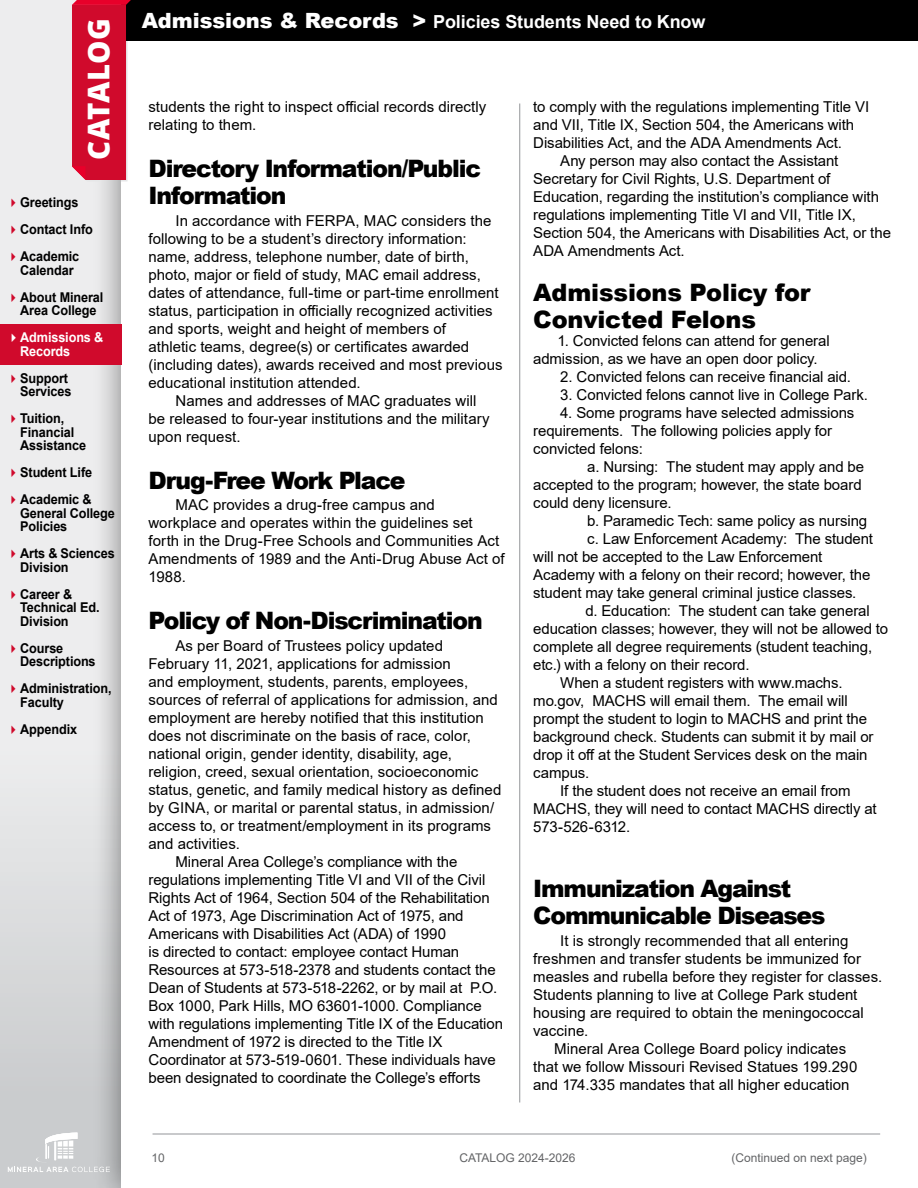
<style>
.page{position:relative;width:918px;height:1188px;background:#fff}
.page>*{position:absolute;margin:0;border:0;box-sizing:border-box;transform-origin:0 0}
.t1{font:800 30px "Open Sans";letter-spacing:.01em;color:#fff}
.t2{font:900 24px/27px "Arial";letter-spacing:-.045em;color:#000}
.t3{font:900 24px/27px "Arial";letter-spacing:-.01em;color:#000}
.t4{font:700 18px "Arial";letter-spacing:-.005em;color:#fff}
.t5{font:15px/18px "Arial";letter-spacing:-.005em;color:#000}
.t6{font:700 13.5px/13.5px "Arial";letter-spacing:-.01em;color:#000;scale:.94 1}
.t7{font:700 13.5px/13.5px "Arial";letter-spacing:-.01em;color:#fff;scale:.94 1}
.t8{font:12px "Arial";color:#636466}
.s1{font-weight:900;font-size:21px}
</style>
<div class="page">
<div style="left:0;top:0;width:918px;height:1188px;background:linear-gradient(to bottom,#f7f5f6,#d4d5d7)"></div>
<div style="left:92px;top:0;width:826px;height:1188px;background:#000;opacity:.46"></div>
<div style="left:122px;top:0;width:796px;height:1188px;background:#fff"></div>
<hr style="left:519px;top:104px;width:1px;height:998px;background:#939598">
<hr style="left:153px;top:1134px;width:727px;height:1px;background:#939598">
<svg style="left:8px;top:1133px;width:102px;height:39px;background:#d1d2d4"></svg>
<div style="left:0;top:324px;width:122px;height:40px;background:#d00a2c"></div>
<div style="left:122px;top:0;width:796px;height:40px;background:#000"></div>
<svg style="left:72px;top:0;width:69px;height:182px"></svg>
<svg style="left:12px;top:199px;width:3px;height:8px"></svg>
<svg style="left:12px;top:226px;width:3px;height:8px"></svg>
<svg style="left:12px;top:253px;width:3px;height:8px"></svg>
<svg style="left:12px;top:293px;width:3px;height:9px"></svg>
<svg style="left:12px;top:374px;width:3px;height:9px"></svg>
<svg style="left:12px;top:415px;width:3px;height:8px"></svg>
<svg style="left:12px;top:469px;width:3px;height:8px"></svg>
<svg style="left:12px;top:496px;width:3px;height:8px"></svg>
<svg style="left:12px;top:550px;width:3px;height:8px"></svg>
<svg style="left:12px;top:590px;width:3px;height:9px"></svg>
<svg style="left:12px;top:644px;width:3px;height:9px"></svg>
<svg style="left:12px;top:685px;width:3px;height:8px"></svg>
<svg style="left:12px;top:725px;width:3px;height:9px"></svg>
<p class="t1" style="left:76px;top:160px;width:144px;rotate:-90deg">CATALOG</p>
<p class="t6" style="left:20px;top:196px;width:63px">Greetings</p>
<p class="t6" style="left:20px;top:223px;width:79px">Contact Info</p>
<p class="t6" style="left:20px;top:250px;width:64px">Academic<br>Calendar</p>
<p class="t6" style="left:20px;top:290px;width:90px">About Mineral<br>Area College</p>
<p class="t7" style="left:20px;top:331px;width:90px">Admissions &amp;<br>Records</p>
<p class="t6" style="left:20px;top:371px;width:56px">Support<br>Services</p>
<p class="t6" style="left:20px;top:412px;width:72px">Tuition,<br>Financial<br>Assistance</p>
<p class="t6" style="left:20px;top:466px;width:78px">Student Life</p>
<p class="t6" style="left:20px;top:493px;width:102px">Academic &amp;<br>General College<br>Policies</p>
<p class="t6" style="left:20px;top:547px;width:102px">Arts &amp; Sciences<br>Division</p>
<p class="t6" style="left:20px;top:587px;width:86px">Career &amp;<br>Technical Ed.<br>Division</p>
<p class="t6" style="left:20px;top:641px;width:82px">Course<br>Descriptions</p>
<p class="t6" style="left:20px;top:682px;width:99px">Administration,<br>Faculty</p>
<p class="t6" style="left:20px;top:722px;width:62px">Appendix</p>
<p class="t4" style="left:142px;top:9px;width:565px"><span class="s1">Admissions &amp; Records &gt;</span> Policies Students Need to Know</p>
<p class="t5" style="left:148px;top:98px;width:339px">students the right to inspect official records directly</p>
<p class="t5" style="left:148px;top:116px;width:109px">relating to them.</p>
<p class="t2" style="left:148px;top:155px;width:334px">Directory Information/Public</p>
<p class="t2" style="left:148px;top:182px;width:140px">Information</p>
<p class="t5" style="left:148px;top:211px;width:356px;text-indent:27px">In accordance with FERPA, MAC considers the following to be a student’s directory information: name, address, telephone number, date of birth, photo, major or field of study, MAC email address, dates of attendance, full-time or part-time enrollment status, participation in officially recognized activities and sports, weight and height of members of<br>athletic teams, degree(s) or certificates awarded (including dates), awards received and most previous educational institution attended.</p>
<p class="t5" style="left:148px;top:391px;width:343px;text-indent:27px">Names and addresses of MAC graduates will be released to four-year institutions and the military upon request.</p>
<p class="t2" style="left:148px;top:466px;width:259px">Drug-Free Work Place</p>
<p class="t5" style="left:148px;top:496px;width:358px;text-indent:27px">MAC provides a drug-free campus and workplace and operates within the guidelines set forth in the Drug-Free Schools and Communities Act Amendments of 1989 and the Anti-Drug Abuse Act of 1988.</p>
<p class="t2" style="left:148px;top:607px;width:336px">Policy of Non-Discrimination</p>
<p class="t5" style="left:148px;top:636px;width:354px;text-indent:27px">As per Board of Trustees policy updated February 11, 2021, applications for admission<br>and employment, students, parents, employees, sources of referral of applications for admission, and employment are hereby notified that this institution does not discriminate on the basis of race, color, national origin, gender identity, disability, age, religion, creed, sexual orientation, socioeconomic status, genetic, and family medical history as defined by GINA, or marital or parental status, in admission/ access to, or treatment/employment in its programs and activities.</p>
<p class="t5" style="left:148px;top:852px;width:356px;text-indent:27px">Mineral Area College’s compliance with the regulations implementing Title VI and VII of the Civil Rights Act of 1964, Section 504 of the Rehabilitation Act of 1973, Age Discrimination Act of 1975, and Americans with Disabilities Act (ADA) of 1990<br>is directed to contact: employee contact Human Resources at 573-518-2378 and students contact the Dean of Students at 573-518-2262, or by mail at P.O.<br>Box 1000, Park Hills, MO 63601-1000. Compliance with regulations implementing Title IX of the Education Amendment of 1972 is directed to the Title IX Coordinator at 573-519-0601. These individuals have been designated to coordinate the College’s efforts</p>
<p class="t5" style="left:533px;top:98px;width:337px">to comply with the regulations implementing Title VI and VII, Title IX, Section 504, the Americans with</p>
<p class="t5" style="left:533px;top:134px;width:310px;text-align:right">Disabilities Act, and the ADA Amendments Act.<br>Any person may also contact the Assistant</p>
<p class="t5" style="left:533px;top:170px;width:299px">Secretary for Civil Rights, U.S. Department of</p>
<p class="t5" style="left:533px;top:188px;width:347px">Education, regarding the institution’s compliance with</p>
<p class="t5" style="left:533px;top:206px;width:324px">regulations implementing Title VI and VII, Title IX,</p>
<p class="t5" style="left:533px;top:224px;width:359px">Section 504, the Americans with Disabilities Act, or the<br>ADA Amendments Act.</p>
<p class="t3" style="left:533px;top:278px;width:279px">Admissions Policy for<br>Convicted Felons</p>
<p class="t5" style="left:533px;top:332px;width:298px;text-indent:24px">1. Convicted felons can attend for general admission, as we have an open door policy.</p>
<p class="t5" style="left:560px;top:368px;width:292px">2. Convicted felons can receive financial aid.</p>
<p class="t5" style="left:560px;top:386px;width:309px">3. Convicted felons cannot live in College Park.</p>
<p class="t5" style="left:533px;top:404px;width:323px;text-indent:27px">4. Some programs have selected admissions requirements. The following policies apply for convicted felons:</p>
<p class="t5" style="left:533px;top:458px;width:332px;text-indent:54px">a. Nursing: The student may apply and be accepted to the program; however, the state board could deny licensure.</p>
<p class="t5" style="left:587px;top:512px;width:282px">b. Paramedic Tech: same policy as nursing</p>
<p class="t5" style="left:533px;top:530px;width:341px;text-indent:54px">c. Law Enforcement Academy: The student will not be accepted to the Law Enforcement Academy with a felony on their record; however, the student may take general criminal justice classes.</p>
<p class="t5" style="left:533px;top:602px;width:356px;text-indent:52px">d. Education: The student can take general education classes; however, they will not be allowed to complete all degree requirements (student teaching, etc.) with a felony on their record.</p>
<p class="t5" style="left:533px;top:674px;width:342px;text-indent:27px">When a student registers with www.machs. mo.gov, MACHS will email them. The email will prompt the student to login to MACHS and print the background check. Students can submit it by mail or drop it off at the Student Services desk on the main campus.</p>
<p class="t5" style="left:533px;top:782px;width:345px;text-indent:27px">If the student does not receive an email from<br>MACHS, they will need to contact MACHS directly at<br>573-526-6312.</p>
<p class="t2" style="left:533px;top:875px;width:294px">Immunization Against<br>Communicable Diseases</p>
<p class="t5" style="left:533px;top:931px;width:351px;text-indent:27px">It is strongly recommended that all entering freshmen and transfer students be immunized for measles and rubella before they register for classes.<br>Students planning to live at College Park student housing are required to obtain the meningococcal vaccine.</p>
<p class="t5" style="left:533px;top:1039px;width:326px;text-indent:21px">Mineral Area College Board policy indicates that we follow Missouri Revised Statues 199.290 and 174.335 mandates that all higher education</p>
<p class="t8" style="left:152px;top:1149px;width:15px">10</p>
<p class="t8" style="left:459px;top:1149px;width:118px">CATALOG 2024-2026</p>
<p class="t8" style="left:732px;top:1149px;width:137px">(Continued on next page)</p>
</div>
